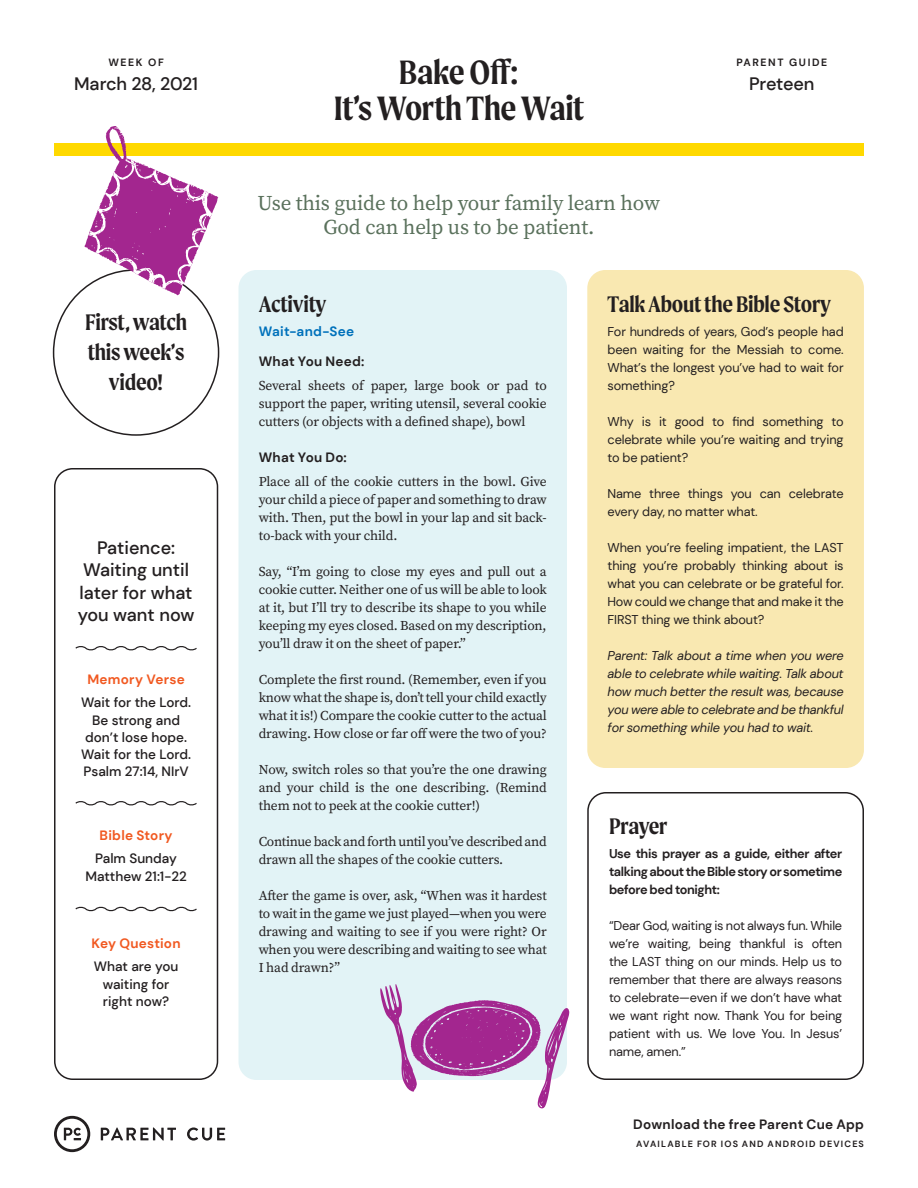
<style>
.page{position:relative;width:918px;height:1188px;background:#fff}
.page>*{position:absolute;margin:0;border:0;box-sizing:border-box;transform-origin:0 0}
.t1{font:600 36px/36px "Moret";letter-spacing:-.01em;color:#231f20;text-align:center}
.t2{font:600 24px/30px "Moret";letter-spacing:-.01em;color:#231f20;text-align:center}
.t3{font:21px/24px "Source Serif Pro";letter-spacing:-.01em;color:#5a715c;text-align:center}
.t4{font:500 18px/22.5px "DM Sans";color:#231f20;text-align:center}
.t5{font:500 18px "DM Sans";letter-spacing:-.02em;color:#231f20}
.t6{font:13.5px/18px "Source Serif Pro";letter-spacing:-.01em;color:#231f20;text-align:justify}
.t7{font:500 13.5px/17.2px "DM Sans";color:#231f20;text-align:center}
.t8{font:700 13.5px "DM Sans";letter-spacing:.015em;color:#231f20}
.t9{font:700 13.5px "DM Sans";letter-spacing:.02em;color:#f15921}
.t10{font:700 13.5px "DM Sans";letter-spacing:.015em;color:#0071bb}
.t11{font:12.75px/18px "DM Sans";letter-spacing:-.01em;color:#231f20;text-align:justify}
.t12{font:italic 12.75px/18px "DM Sans";letter-spacing:-.02em;color:#231f20;text-align:justify}
.t13{font:700 12.75px/18px "DM Sans";letter-spacing:-.035em;color:#231f20;text-align:justify}
.t14{font:700 10.5px "DM Sans";letter-spacing:.15em;color:#231f20}
.t15{font:700 9px "DM Sans";letter-spacing:.135em;color:#231f20}
</style>
<div class="page">
<svg style="left:101px;top:1127px;width:75px;height:14px"></svg>
<svg style="left:187px;top:1127px;width:38px;height:14px"></svg>
<svg style="left:54px;top:1116px;width:36px;height:36px"></svg>
<div style="left:54px;top:144px;width:810px;height:12px;background:#ffd900"></div>
<div style="left:587px;top:270px;width:277px;height:498px;background:#f9e8b1;border-radius:18px"></div>
<div style="left:587px;top:792px;width:277px;height:288px;border:2px solid #231f20;border-radius:18px"></div>
<div style="left:239px;top:270px;width:328px;height:810px;background:#e2f3f6;border-radius:18px"></div>
<svg style="left:380px;top:984px;width:189px;height:125px"></svg>
<svg style="left:84px;top:126px;width:134px;height:169px"></svg>
<svg style="left:75px;top:646px;width:122px;height:5px"></svg>
<svg style="left:75px;top:801px;width:122px;height:5px"></svg>
<svg style="left:75px;top:906px;width:122px;height:6px"></svg>
<div style="left:54px;top:468px;width:164px;height:612px;border:2px solid #231f20;border-radius:18px"></div>
<p class="t14" style="left:108px;top:56px;width:57px">WEEK OF</p>
<h3 class="t4" style="left:74px;top:72px;width:126px">March 28, 2021</h3>
<h2 class="t2" style="left:85px;top:307px;width:104px">First, watch this week’s video!</h2>
<h3 class="t4" style="left:78px;top:536px;width:118px">Patience:<br>Waiting until later for what you want now</h3>
<p class="t9" style="left:87px;top:671px;width:99px">Memory Verse</p>
<p class="t7" style="left:81px;top:694px;width:111px">Wait for the Lord.<br>Be strong and don’t lose hope.<br>Wait for the Lord.<br>Psalm 27:14, NIrV</p>
<p class="t9" style="left:100px;top:827px;width:75px">Bible Story</p>
<p class="t7" style="left:85px;top:850px;width:103px">Palm Sunday<br>Matthew 21:1-22</p>
<p class="t9" style="left:92px;top:935px;width:90px">Key Question</p>
<p class="t7" style="left:94px;top:958px;width:86px">What are you waiting for right now?</p>
<h1 class="t1" style="left:334px;top:54px;width:252px">Bake Off:<br>It’s Worth The Wait</h1>
<h3 class="t3" style="left:258px;top:191px;width:404px">Use this guide to help your family learn how<br>God can help us to be patient.</h3>
<p class="t14" style="left:736px;top:56px;width:92px">PARENT GUIDE</p>
<h3 class="t5" style="left:749px;top:73px;width:67px">Preteen</h3>
<h2 class="t2" style="left:259px;top:289px;width:69px">Activity</h2>
<p class="t10" style="left:259px;top:323px;width:97px">Wait-and-See</p>
<p class="t8" style="left:259px;top:353px;width:107px">What You Need:</p>
<p class="t6" style="left:259px;top:376px;width:290px">Several sheets of paper, large book or pad to support the paper, writing utensil, several cookie cutters (or objects with a defined shape), bowl</p>
<p class="t8" style="left:259px;top:449px;width:90px">What You Do:</p>
<p class="t6" style="left:259px;top:472px;width:290px">Place all of the cookie cutters in the bowl. Give your child a piece of paper and something to draw with. Then, put the bowl in your lap and sit back&shy;to-back with your child.</p>
<p class="t6" style="left:259px;top:562px;width:290px">Say, “I’m going to close my eyes and pull out a cookie cutter. Neither one of us will be able to look at it, but I’ll try to describe its shape to you while keeping my eyes closed. Based on my description, you’ll draw it on the sheet of paper.”</p>
<p class="t6" style="left:259px;top:670px;width:290px">Complete the first round. (Remember, even if you know what the shape is, don’t tell your child exactly what it is!) Compare the cookie cutter to the actual drawing. How close or far off were the two of you?</p>
<p class="t6" style="left:259px;top:760px;width:289px">Now, switch roles so that you’re the one drawing and your child is the one describing. (Remind them not to peek at the cookie cutter!)</p>
<p class="t6" style="left:259px;top:832px;width:289px">Continue back and forth until you’ve described and drawn all the shapes of the cookie cutters.</p>
<p class="t6" style="left:259px;top:886px;width:290px">After the game is over, ask, “When was it hardest to wait in the game we just played—when you were drawing and waiting to see if you were right? Or when you were describing and waiting to see what I had drawn?”</p>
<h2 class="t2" style="left:608px;top:289px;width:225px">Talk About the Bible Story</h2>
<p class="t11" style="left:608px;top:322px;width:238px">For hundreds of years, God’s people had been waiting for the Messiah to come.<br>What’s the longest you’ve had to wait for something?</p>
<p class="t11" style="left:608px;top:413px;width:238px">Why is it good to find something to celebrate while you’re waiting and trying to be patient?</p>
<p class="t11" style="left:608px;top:485px;width:238px">Name three things you can celebrate every day, no matter what.</p>
<p class="t11" style="left:608px;top:539px;width:238px">When you’re feeling impatient, the LAST thing you’re probably thinking about is what you can celebrate or be grateful for.<br>How could we change that and make it the FIRST thing we think about?</p>
<p class="t12" style="left:608px;top:647px;width:238px">Parent: Talk about a time when you were able to celebrate while waiting. Talk about how much better the result was, because you were able to celebrate and be thankful for something while you had to wait.</p>
<h2 class="t2" style="left:609px;top:811px;width:60px">Prayer</h2>
<p class="t13" style="left:609px;top:845px;width:235px">Use this prayer as a guide, either after talking about the Bible story or sometime before bed tonight:</p>
<p class="t11" style="left:609px;top:917px;width:235px">“Dear God, waiting is not always fun. While we’re waiting, being thankful is often the LAST thing on our minds. Help us to remember that there are always reasons to celebrate—even if we don’t have what we want right now. Thank You for being patient with us. We love You. In Jesus’ name, amen.”</p>
<p class="t8" style="left:633px;top:1116px;width:232px">Download the free Parent Cue App</p>
<p class="t15" style="left:636px;top:1138px;width:229px">AVAILABLE FOR IOS AND ANDROID DEVICES</p>
</div>
